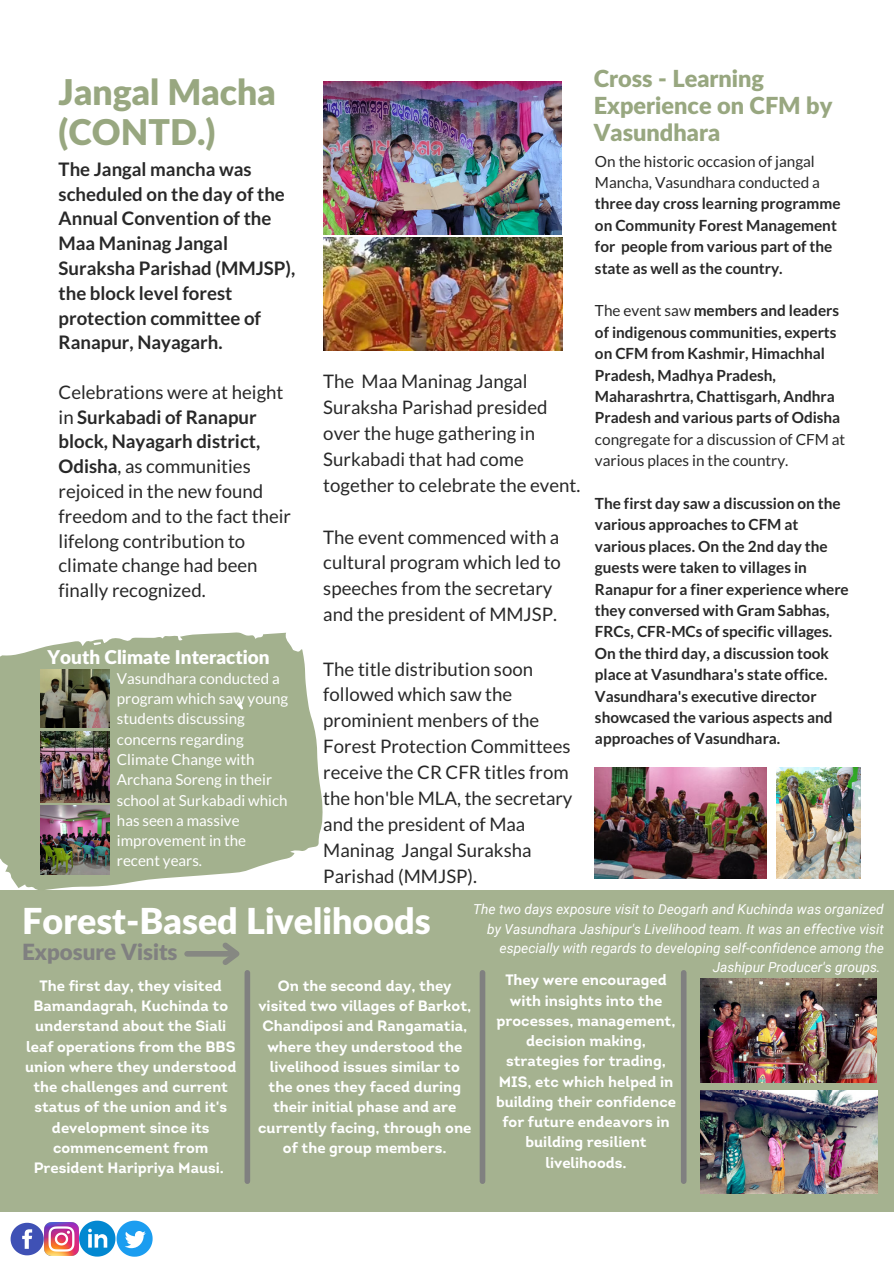
<style>
.page{position:relative;width:894px;height:1264px;background:#fff}
.page>*{position:absolute;margin:0;border:0;box-sizing:border-box;transform-origin:0 0}
.t1{font:900 35.85px "Lato Latin";color:#fff}
.t2{font:900 35.55px/40.5px "Lato Latin";color:#98a780}
.t3{font:900 23.55px/27px "Lato Latin";color:#98a780}
.t4{font:900 22.35px "Lato Latin";color:#808080}
.t5{font:900 19.05px "Lato Latin";color:#fff}
.t6{font:18.6px/26px "Lato";color:#282828}
.t7{font:700 18.6px/24.8px "Lato";color:#282828}
.t8{font:700 15.3px/21.5px "Lato";color:#282828}
.t9{font:15.15px/20.2px "Lato";color:#fff}
.t10{font:700 15px/20.2px "Intro";color:#fff;text-align:center}
.t11{font:italic 13.8px/19.2px "Roboto";color:#fff;text-align:right}
.s1{font-weight:700}
.s2{font-weight:400}
</style>
<div class="page">
<svg style="left:0;top:632px;width:323px;height:258px;background:#afbb9d"></svg>
<div style="left:0;top:890px;width:893px;height:321px;background:#a5b290"></div>
<img style="left:323px;top:238px;width:239px;height:112px">
<img style="left:323px;top:81px;width:238px;height:153px">
<img style="left:40px;top:669px;width:70px;height:58px">
<img style="left:40px;top:731px;width:70px;height:71px">
<img style="left:40px;top:805px;width:70px;height:69px">
<img style="left:594px;top:767px;width:172px;height:111px">
<img style="left:776px;top:767px;width:83px;height:111px">
<svg style="left:11px;top:1222px;width:33px;height:33px"></svg>
<img style="left:44px;top:1222px;width:34px;height:33px">
<svg style="left:79px;top:1220px;width:73px;height:36px"></svg>
<div style="left:187px;top:951px;width:48px;height:5px;background:#868882"></div>
<svg style="left:217px;top:942px;width:23px;height:23px"></svg>
<div style="left:244px;top:972px;width:6px;height:209px;background:#808080"></div>
<div style="left:479px;top:972px;width:6px;height:209px;background:#808080"></div>
<img style="left:700px;top:978px;width:176px;height:104px">
<img style="left:700px;top:1090px;width:177px;height:103px">
<div style="left:680px;top:972px;width:6px;height:209px;background:#808080"></div>
<p class="t2" style="left:59px;top:74px;width:219px">Jangal Macha (CONTD.)</p>
<p class="t7" style="left:59px;top:156px;width:238px">The Jangal mancha was scheduled on the day of the<br>Annual Convention of the<br>Maa Maninag Jangal<br>Suraksha Parishad (MMJSP), the block level forest protection committee of<br>Ranapur, Nayagarh.</p>
<p class="t6" style="left:59px;top:379px;width:234px;line-height:24.8px">Celebrations were at height in <span class="s1">Surkabadi of Ranapur block, Nayagarh district,<br>Odisha</span>, as communities rejoiced in the new found freedom and to the fact their lifelong contribution to climate change had been finally recognized.</p>
<p class="t6" style="left:323px;top:368px;width:258px">The Maa Maninag Jangal<br>Suraksha Parishad presided over the huge gathering in<br>Surkabadi that had come together to celebrate the event.</p>
<p class="t6" style="left:323px;top:523px;width:239px">The event commenced with a cultural program which led to speeches from the secretary and the president of MMJSP.</p>
<p class="t5" style="left:47px;top:648px;width:224px">Youth Climate Interaction</p>
<p class="t9" style="left:117px;top:668px;width:173px">Vasundhara conducted a program which saw young students discussing concerns regarding<br>Climate Change with<br>Archana Soreng in their school at Surkabadi which has seen a massive improvement in the recent years.</p>
<p class="t6" style="left:323px;top:655px;width:250px">The title distribution soon followed which saw the prominient menbers of the<br>Forest Protection Committees receive the CR CFR titles from the hon'ble MLA, the secretary and the president of Maa<br>Maninag Jangal Suraksha<br>Parishad (MMJSP).</p>
<p class="t3" style="left:593px;top:66px;width:240px">Cross - Learning<br>Experience on CFM by<br>Vasundhara</p>
<p class="t8" style="left:594px;top:150px;width:247px"><span class="s2">On the historic occasion of jangal<br>Mancha, Vasundhara conducted a </span>three day cross learning programme on Community Forest Management for people from various part of the state as well as the country.</p>
<p class="t8" style="left:594px;top:300px;width:252px"><span class="s2">The event saw</span> members and leaders of indigenous communities, experts on CFM from Kashmir, Himachhal Pradesh, Madhya Pradesh, Maharashrtra, Chattisgarh, Andhra Pradesh and various parts of Odisha <span class="s2">congregate for a discussion of CFM at various places in the country.</span></p>
<p class="t8" style="left:594px;top:492px;width:255px">The first day saw a discussion on the various approaches to CFM at various places. On the 2nd day the guests were taken to villages in Ranapur for a finer experience where they conversed with Gram Sabhas, FRCs, CFR-MCs of specific villages.<br>On the third day, a discussion took place at Vasundhara's state office.<br>Vasundhara's executive director showcased the various aspects and approaches of Vasundhara.</p>
<p class="t11" style="left:473px;top:900px;width:412px">The two days exposure visit to Deogarh and Kuchinda was organized by Vasundhara Jashipur's Livelihood team. It was an effective visit especially with regards to developing self-confidence among the Jashipur Producer's groups.</p>
<p class="t1" style="left:22px;top:905px;width:410px">Forest-Based Livelihoods</p>
<p class="t4" style="left:22px;top:941px;width:157px">Exposure Visits</p>
<p class="t10" style="left:25px;top:976px;width:213px">The first day, they visited<br>Bamandagrah, Kuchinda to understand about the Siali leaf operations from the BBS union where they understood the challenges and current status of the union and it's development since its commencement from<br>President Haripriya Mausi.</p>
<p class="t10" style="left:258px;top:976px;width:215px">On the second day, they visited two villages of Barkot,<br>Chandiposi and Rangamatia, where they understood the livelihood issues similar to the ones they faced during their initial phase and are currently facing, through one of the group members.</p>
<p class="t10" style="left:496px;top:971px;width:181px">They were encouraged with insights into the processes, management, decision making, strategies for trading,<br>MIS, etc which helped in building their confidence for future endeavors in building resilient livelihoods.</p>
</div>
